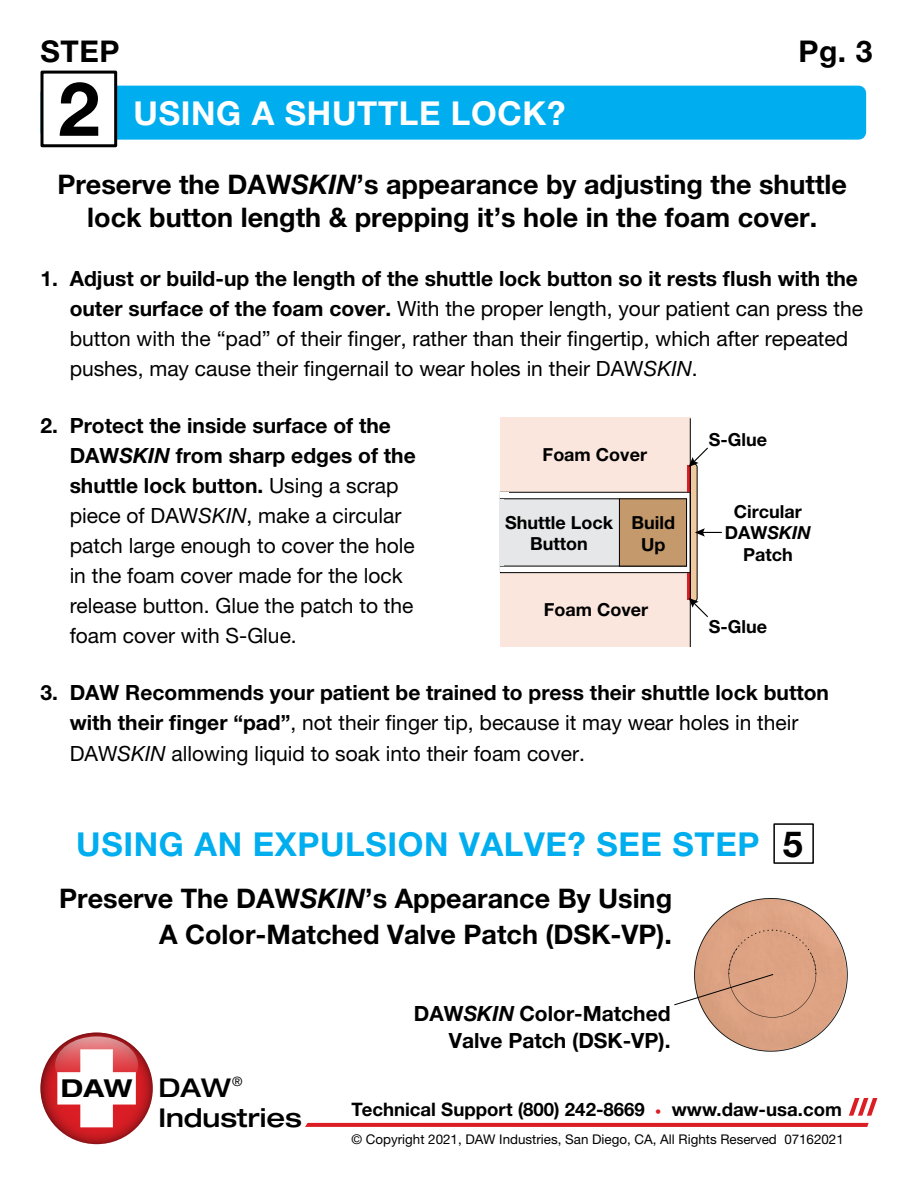
<style>
.page{position:relative;width:918px;height:1188px;background:#fff}
.page>*{position:absolute;margin:0;border:0;box-sizing:border-box;transform-origin:0 0}
.t1{font:700 75px "Helvetica Neue";color:#000}
.t2{font:700 33px "Helvetica Neue LT Pro";letter-spacing:.02em;color:#00aeef}
.t3{font:700 33px "Helvetica Neue LT Pro";letter-spacing:.02em;color:#fff}
.t4{font:700 30px "Helvetica Neue LT Pro";letter-spacing:.02em;color:#000}
.t5{font:700 27px/32.4px "Helvetica Neue LT Pro";color:#000;text-align:center}
.t6{font:500 expanded 25.8px/29.7px "Helvetica Neue LT Pro";color:#000}
.t7{font:700 expanded 24.6px "Helvetica Neue LT Pro";color:#000}
.t8{font:21px/30px "Helvetica Neue LT Pro";color:#000}
.t9{font:700 21px/27px "Helvetica Neue LT Pro";color:#000;text-align:right}
.t10{font:700 18.6px "Helvetica Neue LT Pro";color:#000}
.t11{font:700 18px/21.6px "Helvetica Neue LT Pro";color:#000;text-align:center}
.t12{font:13.5px "Helvetica Neue LT Pro";color:#000}
.s1{font-style:italic}
.s2{font-weight:700}
.s3{font-weight:700;font-style:italic}
.s4{font-size:36px;color:#000}
.s5{font-size:12.3px;color:#db1e25}
</style>
<div class="page">
<div style="left:48px;top:93px;width:811px;height:39px;background:#00aeef"></div>
<div style="left:40px;top:86px;width:826px;height:54px;border:15px solid #00aeef"></div>
<div style="left:42px;top:72px;width:74px;height:74px;background:#fff"></div>
<div style="left:40px;top:71px;width:77px;height:76px;border:3px solid #000"></div>
<div style="left:500px;top:418px;width:191px;height:229px;background:#fae6dc"></div>
<svg style="left:500px;top:492px;width:191px;height:81px;background:#e2e2e2"></svg>
<div style="left:500px;top:492px;width:191px;height:81px;border:1px solid #000"></div>
<svg style="left:500px;top:493px;width:8px;height:79px"></svg>
<div style="left:500px;top:499px;width:186px;height:67px;background:#e6e7e8"></div>
<div style="left:619px;top:499px;width:68px;height:67px;background:#c49a6c"></div>
<div style="left:619px;top:498px;width:68px;height:68px;border:1px solid #000"></div>
<div style="left:690px;top:464px;width:7px;height:138px;background:#f0c99e;border-radius:3px"></div>
<div style="left:690px;top:463px;width:8px;height:139px;border:1px solid #000;border-radius:3px"></div>
<hr style="left:687px;top:465px;width:3px;height:27px;background:#db1e25">
<hr style="left:687px;top:573px;width:3px;height:27px;background:#db1e25">
<svg style="left:695px;top:528px;width:27px;height:9px"></svg>
<svg style="left:689px;top:446px;width:19px;height:21px"></svg>
<svg style="left:689px;top:598px;width:19px;height:20px"></svg>
<hr style="left:690px;top:418px;width:1px;height:229px;background:#000">
<svg style="left:40px;top:1033px;width:113px;height:111px;background:#b51f24"></svg>
<svg style="left:55px;top:1036px;width:83px;height:91px"></svg>
<svg style="left:849px;top:1098px;width:28px;height:18px"></svg>
<svg style="left:305px;top:1123px;width:564px;height:4px;background:#db2229"></svg>
<div style="left:773px;top:823px;width:41px;height:41px;border:2px solid #000"></div>
<img style="left:700px;top:898px;width:148px;height:154px">
<svg style="left:674px;top:930px;width:142px;height:76px"></svg>
<h3 class="t4" style="left:40px;top:33px;width:81px">STEP</h3>
<h3 class="t4" style="left:798px;top:33px;width:76px">Pg. 3</h3>
<h1 class="t1" style="left:58px;top:50px;width:43px">2</h1>
<h2 class="t3" style="left:134px;top:93px;width:433px">USING A SHUTTLE LOCK?</h2>
<p class="t5" style="left:57px;top:168px;width:791px">Preserve the DAW<span class="s1">SKIN</span>’s appearance by adjusting the shuttle lock button length &amp; prepping it’s hole in the foam cover.</p>
<p class="t8" style="left:70px;top:264px;width:795px;text-indent:-29px"><span class="s2">1. Adjust or build-up the length of the shuttle lock button so it rests flush with the outer surface of the foam cover.</span> With the proper length, your patient can press the button with the “pad” of their finger, rather than their fingertip, which after repeated pushes, may cause their fingernail to wear holes in their DAW<span class="s1">SKIN</span>.</p>
<p class="t8" style="left:70px;top:411px;width:348px;text-indent:-29px"><span class="s2">2. Protect the inside surface of the<br>DAW</span><span class="s3">SKIN</span> <span class="s2">from sharp edges of the shuttle lock button.</span> Using a scrap piece of DAW<span class="s1">SKIN</span>, make a circular patch large enough to cover the hole in the foam cover made for the lock release button. Glue the patch to the foam cover with S-Glue.</p>
<p class="t11" style="left:709px;top:428px;width:60px">S-Glue</p>
<p class="t11" style="left:543px;top:444px;width:106px">Foam Cover</p>
<p class="t11" style="left:505px;top:511px;width:110px">Shuttle Lock<br>Button</p>
<p class="t11" style="left:632px;top:511px;width:45px">Build<br>Up</p>
<p class="t11" style="left:725px;top:500px;width:87px">Circular<br>DAW<span class="s1">SKIN<br></span>Patch</p>
<p class="t11" style="left:544px;top:598px;width:106px">Foam Cover</p>
<p class="t11" style="left:709px;top:615px;width:60px">S-Glue</p>
<p class="t8" style="left:70px;top:678px;width:761px;text-indent:-29px"><span class="s2">3. DAW Recommends your patient be trained to press their shuttle lock button with their finger “pad”</span>, not their finger tip, because it may wear holes in their<br>DAW<span class="s1">SKIN</span> allowing liquid to soak into their foam cover.</p>
<h2 class="t2" style="left:76px;top:824px;width:728px">USING AN EXPULSION VALVE? SEE STEP <span class="s4">5</span></h2>
<p class="t5" style="left:59px;top:880px;width:614px;line-height:36px;text-align:right">Preserve The DAW<span class="s1">SKIN</span>’s Appearance By Using<br>A Color-Matched Valve Patch (DSK-VP).</p>
<p class="t7" style="left:61px;top:1073px;width:73px">DAW</p>
<p class="t6" style="left:158px;top:1073px;width:145px">DAW<sup>®<br></sup>Industries</p>
<p class="t9" style="left:414px;top:1000px;width:258px">DAW<span class="s1">SKIN</span> Color-Matched<br>Valve Patch (DSK-VP).</p>
<p class="t10" style="left:352px;top:1098px;width:492px">Technical Support (800) 242-8669 <span class="s5">•</span> www.daw-usa.com</p>
<p class="t12" style="left:351px;top:1131px;width:494px">© Copyright 2021, DAW Industries, San Diego, CA, All Rights Reserved 07162021</p>
</div>
